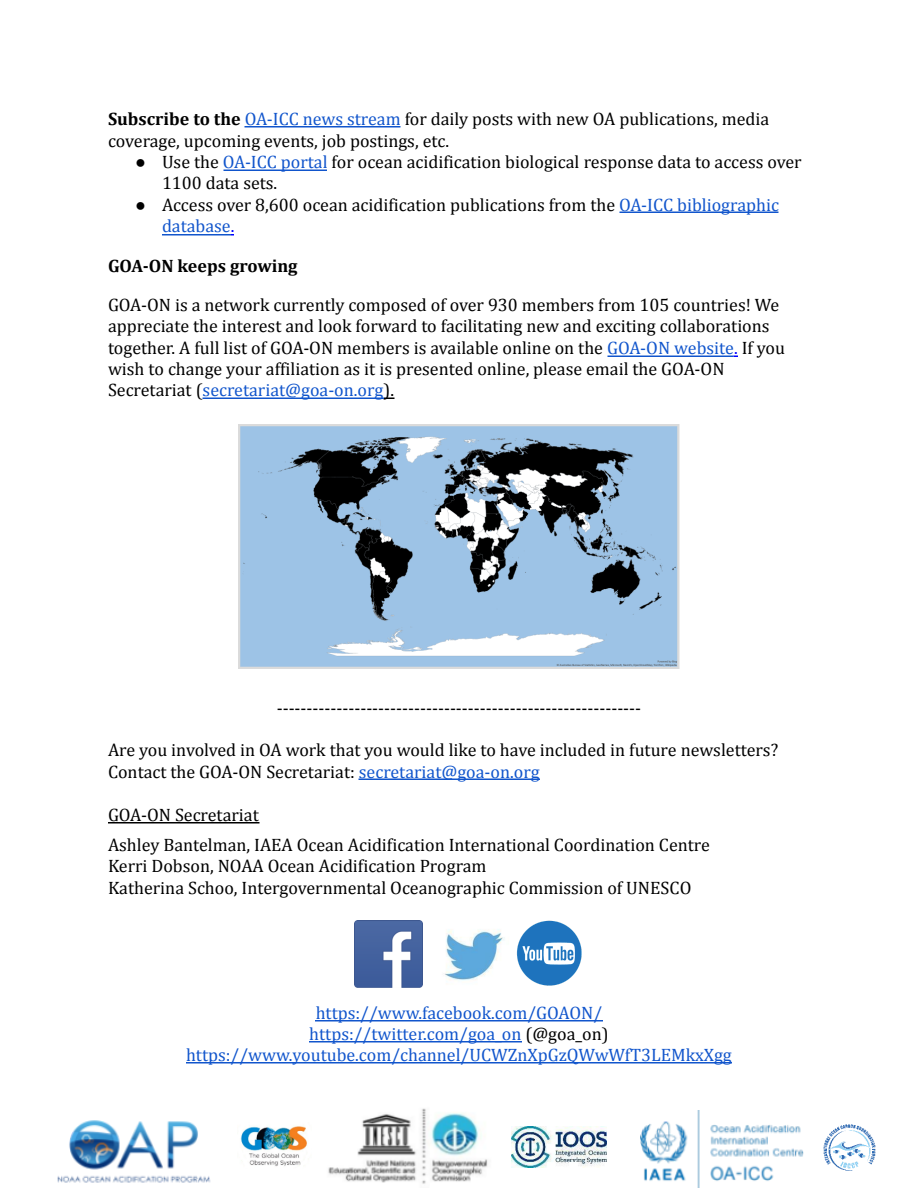
<style>
.page{position:relative;width:918px;height:1188px;background:#fff}
.page>*{position:absolute;margin:0;border:0;box-sizing:border-box;transform-origin:0 0}
.t1{font:18px/21.3px "Cambria";color:#000}
.t2{font:18px/21.3px "Cambria";color:#15c;text-align:center}
.t3{font:700 18px "Cambria";color:#000}
.s1{font-weight:700}
.s2{color:#15c}
.s3{font-family:"Arial"}
.s4{color:#00f}
.s5{color:#000}
</style>
<div class="page">
<hr style="left:245px;top:126px;width:155px;height:1px;background:#15c">
<hr style="left:223px;top:170px;width:104px;height:1px;background:#15c">
<hr style="left:619px;top:211px;width:159px;height:2px;background:#15c">
<hr style="left:162px;top:234px;width:69px;height:1px;background:#15c">
<hr style="left:608px;top:355px;width:126px;height:2px;background:#15c">
<hr style="left:202px;top:397px;width:182px;height:2px;background:#15c">
<svg style="left:384px;top:397px;width:11px;height:2px"></svg>
<hr style="left:359px;top:778px;width:181px;height:2px;background:#15c">
<hr style="left:108px;top:822px;width:152px;height:2px;background:#000">
<hr style="left:315px;top:1020px;width:288px;height:2px;background:#15c">
<hr style="left:309px;top:1041px;width:213px;height:2px;background:#15c">
<hr style="left:186px;top:1062px;width:546px;height:1px;background:#15c">
<img style="left:238px;top:424px;width:442px;height:245px">
<img style="left:354px;top:920px;width:69px;height:68px">
<img style="left:445px;top:929px;width:59px;height:52px">
<img style="left:516px;top:920px;width:66px;height:66px">
<img style="left:57px;top:1120px;width:154px;height:63px">
<img style="left:328px;top:1108px;width:160px;height:76px">
<img style="left:640px;top:1110px;width:163px;height:78px">
<img style="left:240px;top:1126px;width:67px;height:41px">
<img style="left:512px;top:1126px;width:94px;height:42px">
<img style="left:823px;top:1124px;width:53px;height:47px">
<p class="t1" style="left:108px;top:110px;width:663px"><span class="s1">Subscribe to the</span> <span class="s2">OA-ICC news stream</span> for daily posts with new OA publications, media coverage, upcoming events, job postings, etc.</p>
<p class="t1" style="left:162px;top:152px;width:641px;text-indent:-27px"><span class="s3">●</span> Use the <span class="s2">OA-ICC portal</span> for ocean acidification biological response data to access over<br>1100 data sets.</p>
<p class="t1" style="left:162px;top:195px;width:619px;text-indent:-27px"><span class="s3">●</span> Access over 8,600 ocean acidification publications from the <span class="s2">OA-ICC bibliographic database</span><span class="s4">.</span></p>
<p class="t3" style="left:108px;top:258px;width:191px">GOA-ON keeps growing</p>
<p class="t1" style="left:108px;top:295px;width:679px">GOA-ON is a network currently composed of over 930 members from 105 countries! We appreciate the interest and look forward to facilitating new and exciting collaborations together. A full list of GOA-ON members is available online on the <span class="s2">GOA-ON website</span><span class="s4">.</span> If you wish to change your affiliation as it is presented online, please email the GOA-ON Secretariat (<span class="s2">secretariat@goa-on.org</span>).</p>
<p class="t1" style="left:277px;top:698px;width:366px">-------------------------------------------------------------</p>
<p class="t1" style="left:108px;top:741px;width:672px">Are you involved in OA work that you would like to have included in future newsletters?<br>Contact the GOA-ON Secretariat: <span class="s2">secretariat@goa-on.org</span></p>
<p class="t1" style="left:108px;top:800px;width:603px;line-height:30.3px">GOA-ON Secretariat<br>Ashley Bantelman, IAEA Ocean Acidification International Coordination Centre</p>
<p class="t1" style="left:108px;top:857px;width:585px">Kerri Dobson, NOAA Ocean Acidification Program<br>Katherina Schoo, Intergovernmental Oceanographic Commission of UNESCO</p>
<p class="t2" style="left:186px;top:1003px;width:547px">https://www.facebook.com/GOAON/<br>https://twitter.com/goa_on <span class="s5">(@goa_on) </span>https://www.youtube.com/channel/UCWZnXpGzQWwWfT3LEMkxXgg</p>
</div>
